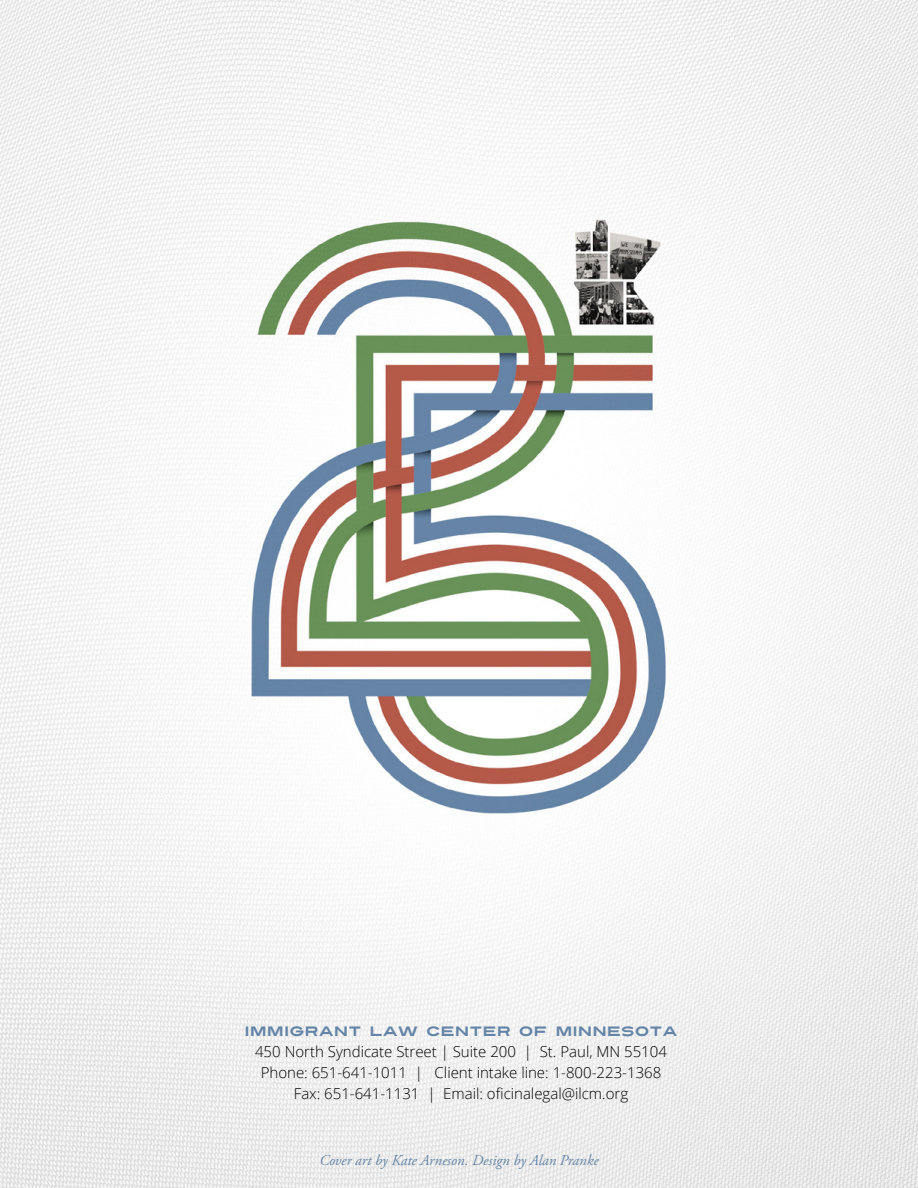
<style>
.page{position:relative;width:918px;height:1188px;background:#fff}
.page>*{position:absolute;margin:0;border:0;box-sizing:border-box;transform-origin:0 0}
.t1{font:300 15px/21px "Open Sans";color:#000;text-align:center}
.t2{font:italic 15px "Adobe Garamond Pro";color:#6585a7}
.t3{font:13.5px "Turnpike";color:#6585a7}
</style>
<div class="page">
<img style="left:0;top:0;width:918px;height:1188px">
<p class="t3" style="left:244px;top:1022px;width:435px">IMMIGRANT LAW CENTER OF MINNESOTA</p>
<p class="t1" style="left:255px;top:1041px;width:413px">450 North Syndicate Street | Suite 200 | St. Paul, MN 55104<br>Phone: 651-641-1011 | Client intake line: 1-800-223-1368<br>Fax: 651-641-1131 | Email: oficinalegal@ilcm.org</p>
<p class="t2" style="left:319px;top:1151px;width:281px">Cover art by Kate Arneson. Design by Alan Pranke</p>
</div>
